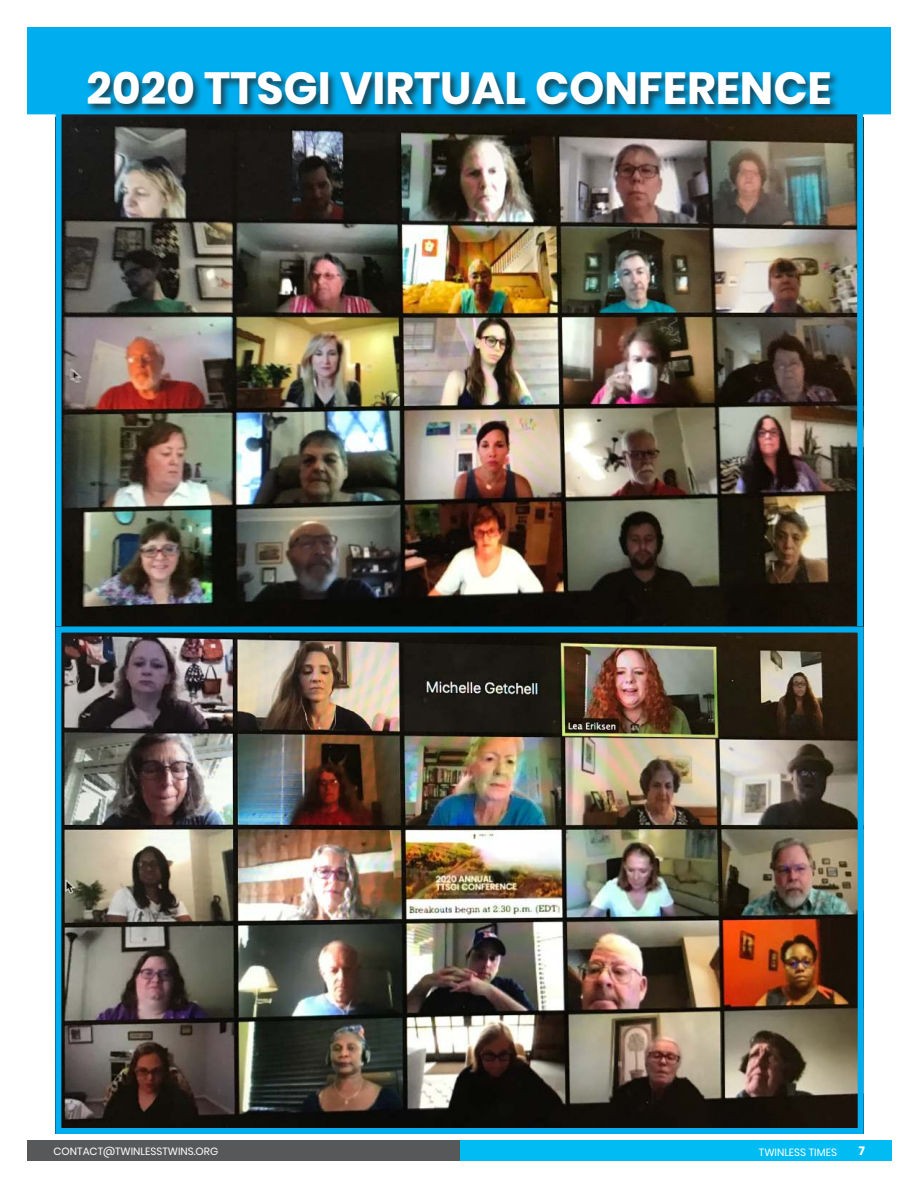
<style>
.page{position:relative;width:918px;height:1188px;background:#fff}
.page>*{position:absolute;margin:0;border:0;box-sizing:border-box;transform-origin:0 0}
.t1{font:700 45px "Poppins";color:#fff}
.t2{font:700 12px "Poppins";color:#fff}
.t3{font:10.5px "Poppins";color:#fff}
</style>
<div class="page">
<div style="left:459px;top:1141px;width:432px;height:20px;background:#00bcf2"></div>
<div style="left:27px;top:1141px;width:432px;height:20px;background:#57585a"></div>
<img style="left:63px;top:118px;width:793px;height:507px">
<div style="left:56px;top:95px;width:807px;height:537px;border:6px solid #00adef"></div>
<img style="left:62px;top:634px;width:795px;height:493px">
<div style="left:55px;top:627px;width:809px;height:507px;border:6px solid #00adef"></div>
<div style="left:27px;top:27px;width:864px;height:87px;background:#00adef"></div>
<div style="left:86px;top:70px;width:754px;height:45px;background:#221f1f;opacity:.75"></div>
<h1 class="t1" style="left:86px;top:60px;width:747px">2020 TTSGI VIRTUAL CONFERENCE</h1>
<p class="t3" style="left:54px;top:1147px;width:166px">CONTACT@TWINLESSTWINS.ORG</p>
<p class="t3" style="left:759px;top:1147px;width:80px">TWINLESS TIMES</p>
<p class="t2" style="left:859px;top:1144px;width:8px">7</p>
</div>
